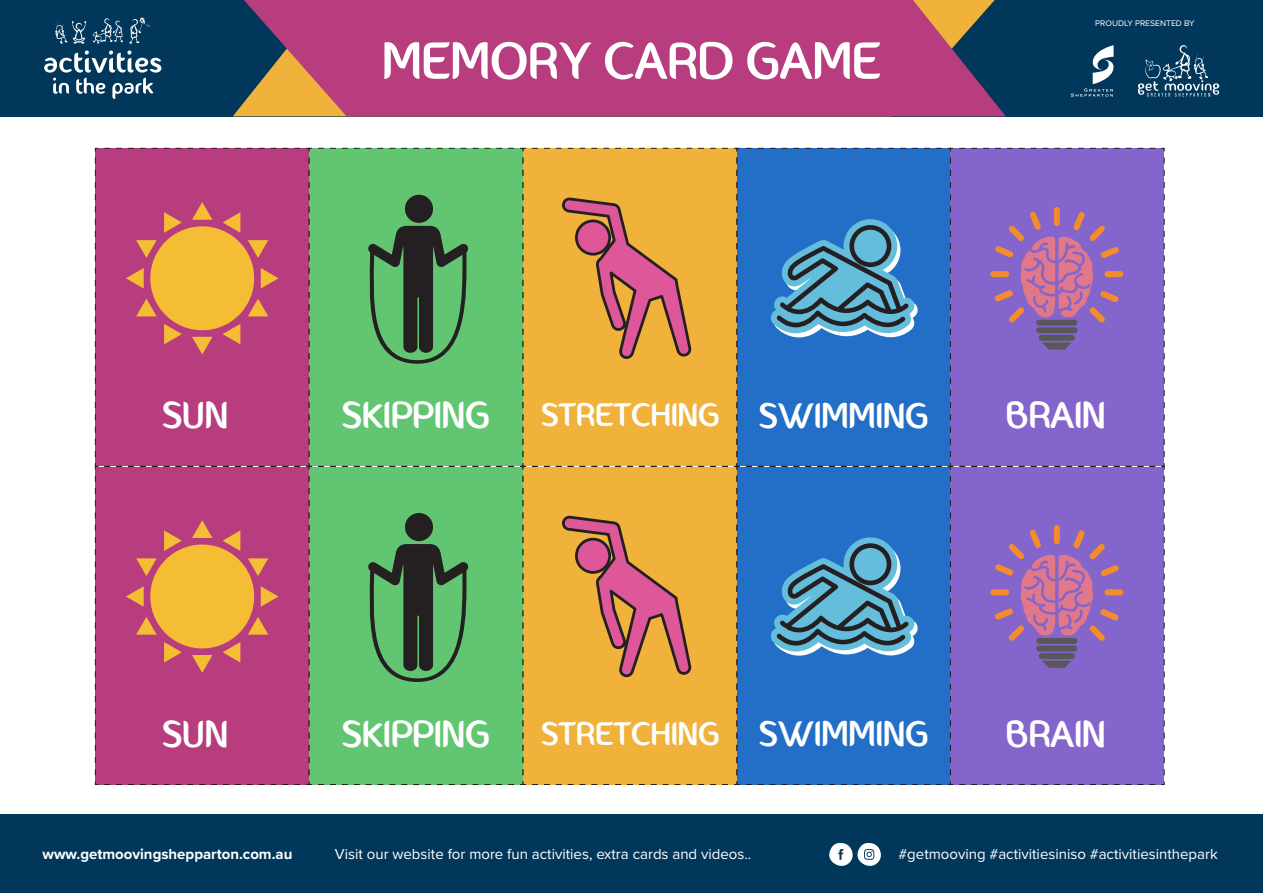
<style>
.page{position:relative;width:1263px;height:893px;background:#fff}
.page>*{position:absolute;margin:0;border:0;box-sizing:border-box;transform-origin:0 0}
.t1{font:52.5px "Fontastique";color:#fff}
.t2{font:38.1px "Fontastique";color:#fff}
.t3{font:36px "Fontastique";color:#fff}
.t4{font:33px "Fontastique";color:#fff}
.t5{font:15px "Proxima Nova";color:#fff}
.t6{font:700 15px "Proxima Nova";color:#fff}
.t7{font:8.4px "Proxima Nova";color:#fff}
</style>
<div class="page">
<div style="left:0;top:0;width:1263px;height:116px;background:#00375a"></div>
<svg style="left:239px;top:0;width:767px;height:116px;background:#ae4478"></svg>
<div style="left:0;top:814px;width:1263px;height:79px;background:#00375a"></div>
<svg style="left:44px;top:50px;width:117px;height:49px"></svg>
<svg style="left:93px;top:18px;width:30px;height:26px"></svg>
<svg style="left:129px;top:18px;width:21px;height:26px"></svg>
<svg style="left:55px;top:21px;width:31px;height:23px"></svg>
<svg style="left:1071px;top:45px;width:42px;height:52px"></svg>
<svg style="left:1138px;top:45px;width:81px;height:52px"></svg>
<svg style="left:829px;top:842px;width:52px;height:24px"></svg>
<div style="left:95px;top:148px;width:214px;height:318px;background:#b73d7f"></div>
<div style="left:95px;top:466px;width:214px;height:319px;background:#b73d7f"></div>
<div style="left:309px;top:148px;width:213px;height:318px;background:#62c572"></div>
<div style="left:309px;top:466px;width:213px;height:319px;background:#62c572"></div>
<svg style="left:522px;top:148px;width:214px;height:318px;background:#e1ad3c"></svg>
<div style="left:522px;top:466px;width:214px;height:319px;background:#f0b23b"></div>
<div style="left:736px;top:148px;width:214px;height:318px;background:#236fc7"></div>
<div style="left:736px;top:466px;width:214px;height:319px;background:#236fc7"></div>
<svg style="left:950px;top:148px;width:215px;height:318px;background:#8569c7"></svg>
<div style="left:950px;top:466px;width:215px;height:319px;background:#8465cc"></div>
<svg style="left:126px;top:202px;width:152px;height:153px;background:#d3775c"></svg>
<svg style="left:126px;top:520px;width:152px;height:153px;background:#d3775c"></svg>
<svg style="left:309px;top:148px;width:205px;height:312px;background:#5bb269"></svg>
<svg style="left:363px;top:511px;width:106px;height:171px;background:#4b8a55"></svg>
<svg style="left:523px;top:148px;width:205px;height:312px;background:#e5a342"></svg>
<svg style="left:562px;top:516px;width:129px;height:161px;background:#d48951"></svg>
<svg style="left:736px;top:148px;width:206px;height:312px;background:#2f75bf"></svg>
<svg style="left:770px;top:537px;width:148px;height:119px;background:#4a88b2"></svg>
<svg style="left:950px;top:148px;width:205px;height:312px;background:#8965c1"></svg>
<div style="left:1036px;top:638px;width:41px;height:6px;background:#595759;border-radius:3px"></div>
<div style="left:1036px;top:645px;width:41px;height:6px;background:#595759;border-radius:3px"></div>
<div style="left:1039px;top:653px;width:36px;height:6px;background:#595759;border-radius:3px"></div>
<svg style="left:1042px;top:661px;width:30px;height:7px"></svg>
<div style="left:1054px;top:525px;width:6px;height:19px;background:#f58c2b;border-radius:3px"></div>
<div style="left:1104px;top:589px;width:19px;height:6px;background:#f58c2b;border-radius:3px"></div>
<div style="left:990px;top:589px;width:19px;height:6px;background:#f58c2b;border-radius:3px"></div>
<svg style="left:994px;top:529px;width:125px;height:112px;background:#a46dab"></svg>
<h1 class="t1" style="left:382px;top:42px;width:500px">MEMORY CARD GAME</h1>
<p class="t7" style="left:1095px;top:17px;width:101px">PROUDLY PRESENTED BY</p>
<p class="t2" style="left:162px;top:401px;width:67px">SUN</p>
<p class="t2" style="left:342px;top:401px;width:150px">SKIPPING</p>
<p class="t4" style="left:541px;top:403px;width:180px">STRETCHING</p>
<p class="t3" style="left:759px;top:402px;width:171px">SWIMMING</p>
<p class="t2" style="left:1006px;top:401px;width:101px">BRAIN</p>
<p class="t2" style="left:162px;top:720px;width:67px">SUN</p>
<p class="t2" style="left:342px;top:720px;width:150px">SKIPPING</p>
<p class="t4" style="left:541px;top:721px;width:180px">STRETCHING</p>
<p class="t3" style="left:759px;top:720px;width:171px">SWIMMING</p>
<p class="t2" style="left:1006px;top:720px;width:101px">BRAIN</p>
<p class="t6" style="left:43px;top:843px;width:251px">www.getmoovingshepparton.com.au</p>
<p class="t5" style="left:335px;top:843px;width:418px">Visit our website for more fun activities, extra cards and videos..</p>
<p class="t5" style="left:898px;top:843px;width:321px">#getmooving #activitiesiniso #activitiesinthepark</p>
</div>
